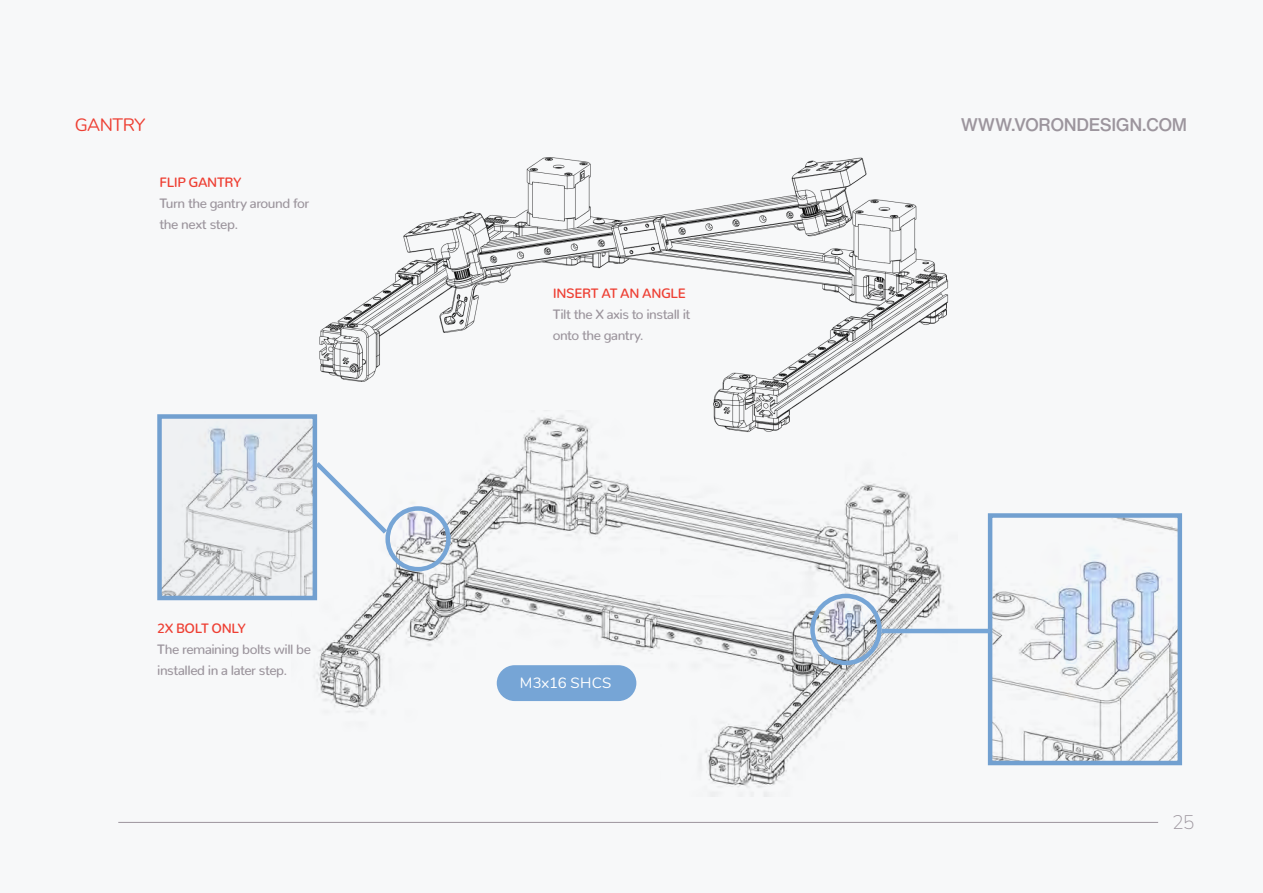
<style>
.page{position:relative;width:1263px;height:893px;background:#f7f8f9}
.page>*{position:absolute;margin:0;border:0;box-sizing:border-box;transform-origin:0 0}
.t1{font:200 19.5px "Nunito";color:#9c959d}
.t2{font:500 18px "Helvetica Now Text";letter-spacing:-.025em;color:#9c959d}
.Page_Title{font:18px "Nunito";letter-spacing:-.035em;color:#ee3f33}
.Callout_Text{font:15px "Nunito";letter-spacing:.005em;color:#fff}
.Info_Text{font:500 13.5px/21px "Nunito";letter-spacing:-.035em;color:#9c959d}
.Info_Header{font:500 13.5px "Nunito";letter-spacing:-.025em;color:#ee3f33}
</style>
<div class="page">
<hr style="left:118px;top:822px;width:1040px;height:1px;background:#9c959d">
<img style="left:319px;top:157px;width:630px;height:254px">
<img style="left:291px;top:411px;width:666px;height:385px">
<img style="left:162px;top:419px;width:150px;height:176px">
<div style="left:157px;top:414px;width:160px;height:186px;border:4px solid #76a5d6"></div>
<img style="left:993px;top:518px;width:184px;height:242px">
<div style="left:988px;top:513px;width:194px;height:252px;border:4px solid #76a5d6"></div>
<div style="left:385px;top:506px;width:66px;height:65px;border:4px solid #76a5d6;border-radius:50%"></div>
<div style="left:810px;top:594px;width:72px;height:71px;border:4px solid #76a5d6;border-radius:50%"></div>
<svg style="left:311px;top:457px;width:81px;height:81px"></svg>
<hr style="left:882px;top:629px;width:108px;height:4px;background:#76a5d6">
<div style="left:497px;top:665px;width:139px;height:36px;background:#76a5d6;border-radius:18px"></div>
<p class="Page_Title" style="left:75px;top:111px;width:72px">GANTRY</p>
<p class="Info_Header" style="left:159px;top:171px;width:84px">FLIP GANTRY</p>
<p class="Info_Text" style="left:159px;top:192px;width:151px">Turn the gantry around for the next step.</p>
<p class="Info_Header" style="left:157px;top:616px;width:90px">2X BOLT ONLY</p>
<p class="Info_Text" style="left:157px;top:637px;width:155px">The remaining bolts will be installed in a later step.</p>
<p class="Info_Header" style="left:553px;top:281px;width:135px">INSERT AT AN ANGLE</p>
<p class="Info_Text" style="left:553px;top:302px;width:139px">Tilt the X axis to install it onto the gantry.</p>
<p class="Callout_Text" style="left:520px;top:671px;width:93px">M3x16 SHCS</p>
<h2 class="t2" style="left:961px;top:111px;width:228px">WWW.VORONDESIGN.COM</h2>
<h1 class="t1" style="left:1172px;top:808px;width:24px">25</h1>
</div>
